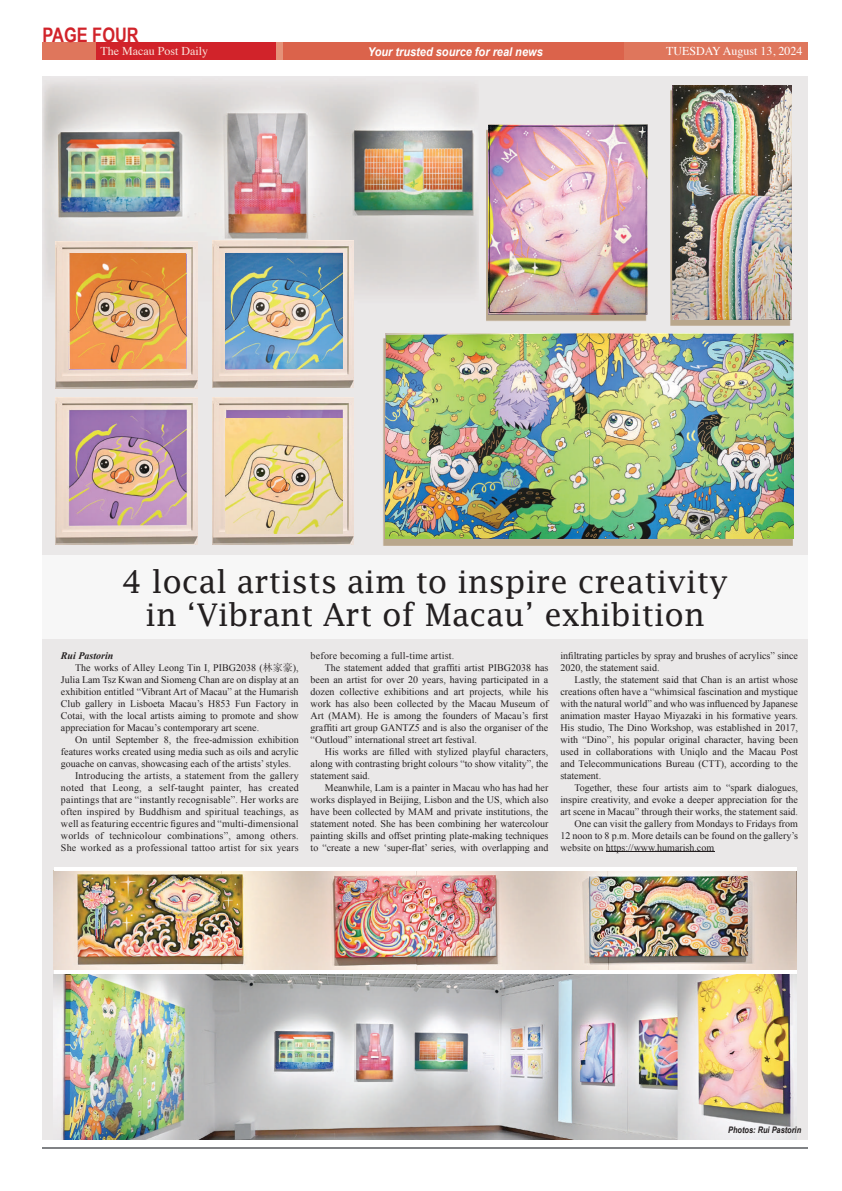
<style>
.page{position:relative;width:842px;height:1191px;background:#fff}
.page>*{position:absolute;margin:0;border:0;box-sizing:border-box;transform-origin:0 0}
.t1{font:31.2px/33px "Lucida Fax";color:#231f20;text-align:center}
.t2{font:700 20px "Arial Narrow";color:#d1232a}
.t3{font:italic 700 12.1px "Arial";color:#fff;scale:.91 1}
.t4{font:12px "Times";color:#fff}
.t5{font:12px "Times";color:#f9e5dc}
.t6{font:10px/12px "Times New Roman";color:#231f20}
.t7{font:10px "Times New Roman";letter-spacing:.02em;color:#231f20}
.t8{font:italic 700 10px "Times New Roman";color:#231f20}
.t9{font:italic 700 9px "Arial Narrow";color:#231f20}
.s1{font-family:"Sim Sun"}
</style>
<div class="page">
<div style="left:43px;top:77px;width:765px;height:1063px;background:#eae8e8"></div>
<div style="left:43px;top:555px;width:765px;height:84px;background:#f7f7f7"></div>
<hr style="left:43px;top:1147px;width:765px;height:1px;background:#808285">
<div style="left:43px;top:42px;width:765px;height:17px;background:#df765c"></div>
<div style="left:96px;top:42px;width:181px;height:17px;background:#d1232a"></div>
<svg style="left:277px;top:42px;width:7px;height:17px"></svg>
<div style="left:284px;top:42px;width:340px;height:17px;background:#db634b"></div>
<hr style="left:606px;top:851px;width:108px;height:1px;background:#231f20">
<img style="left:54px;top:974px;width:743px;height:166px">
<img style="left:43px;top:84px;width:436px;height:246px">
<img style="left:383px;top:338px;width:410px;height:207px">
<img style="left:385px;top:333px;width:409px;height:206px">
<img style="left:54px;top:870px;width:742px;height:99px">
<img style="left:670px;top:90px;width:120px;height:235px">
<img style="left:672px;top:85px;width:119px;height:234px">
<img style="left:486px;top:130px;width:160px;height:191px">
<img style="left:488px;top:124px;width:159px;height:190px">
<img style="left:56px;top:397px;width:141px;height:147px">
<img style="left:56px;top:241px;width:141px;height:147px">
<img style="left:212px;top:241px;width:141px;height:147px">
<img style="left:212px;top:397px;width:141px;height:147px">
<img style="left:70px;top:254px;width:115px;height:115px">
<img style="left:225px;top:253px;width:117px;height:115px">
<img style="left:226px;top:419px;width:117px;height:114px">
<hr style="left:54px;top:970px;width:743px;height:3px;background:#fff">
<hr style="left:54px;top:867px;width:743px;height:3px;background:#fff">
<h2 class="t2" style="left:42px;top:23px;width:98px">PAGE FOUR</h2>
<p class="t5" style="left:100px;top:46px;width:109px">The Macau Post Daily</p>
<p class="t4" style="left:666px;top:46px;width:138px">TUESDAY August 13, 2024</p>
<p class="t3" style="left:368px;top:45px;width:194px">Your trusted source for real news</p>
<h1 class="t1" style="left:122px;top:565px;width:607px">4 local artists aim to inspire creativity in ‘Vibrant Art of Macau’ exhibition</h1>
<p class="t8" style="left:61px;top:649px;width:54px">Rui Pastorin</p>
<p class="t6" style="left:75px;top:661px;width:225px">The works of Alley Leong Tin I, PIBG2038 (<span class="s1">林家豪</span>),</p>
<p class="t6" style="left:61px;top:673px;width:239px">Julia Lam Tsz Kwan and Siomeng Chan are on display at an</p>
<p class="t6" style="left:61px;top:685px;width:239px">exhibition entitled “Vibrant Art of Macau” at the Humarish</p>
<p class="t6" style="left:61px;top:697px;width:239px">Club gallery in Lisboeta Macau’s H853 Fun Factory in</p>
<p class="t6" style="left:61px;top:709px;width:239px">Cotai, with the local artists aiming to promote and show</p>
<p class="t6" style="left:61px;top:721px;width:200px">appreciation for Macau’s contemporary art scene.</p>
<p class="t6" style="left:75px;top:733px;width:225px">On until September 8, the free-admission exhibition</p>
<p class="t6" style="left:61px;top:745px;width:239px">features works created using media such as oils and acrylic</p>
<p class="t6" style="left:61px;top:757px;width:232px">gouache on canvas, showcasing each of the artists’ styles.</p>
<p class="t7" style="left:75px;top:769px;width:225px">Introducing the artists, a statement from the gallery</p>
<p class="t7" style="left:61px;top:781px;width:239px">noted that Leong, a self-taught painter, has created</p>
<p class="t7" style="left:61px;top:793px;width:239px">paintings that are “instantly recognisable”. Her works are</p>
<p class="t7" style="left:61px;top:805px;width:239px">often inspired by Buddhism and spiritual teachings, as</p>
<p class="t7" style="left:61px;top:817px;width:239px">well as featuring eccentric figures and “multi-dimensional</p>
<p class="t7" style="left:61px;top:829px;width:239px">worlds of technicolour combinations”, among others.</p>
<p class="t7" style="left:61px;top:841px;width:239px">She worked as a professional tattoo artist for six years</p>
<p class="t7" style="left:311px;top:650px;width:145px">before becoming a full-time artist.</p>
<p class="t6" style="left:325px;top:661px;width:225px">The statement added that graffiti artist PIBG2038 has</p>
<p class="t6" style="left:311px;top:673px;width:239px">been an artist for over 20 years, having participated in a</p>
<p class="t6" style="left:311px;top:685px;width:239px">dozen collective exhibitions and art projects, while his</p>
<p class="t6" style="left:311px;top:697px;width:239px">work has also been collected by the Macau Museum of</p>
<p class="t6" style="left:311px;top:709px;width:239px">Art (MAM). He is among the founders of Macau’s first</p>
<p class="t6" style="left:311px;top:721px;width:239px">graffiti art group GANTZ5 and is also the organiser of the</p>
<p class="t6" style="left:311px;top:733px;width:168px">“Outloud” international street art festival.</p>
<p class="t6" style="left:325px;top:745px;width:225px">His works are filled with stylized playful characters,</p>
<p class="t6" style="left:311px;top:757px;width:239px">along with contrasting bright colours “to show vitality”, the</p>
<p class="t6" style="left:311px;top:769px;width:61px">statement said.</p>
<p class="t6" style="left:325px;top:781px;width:225px">Meanwhile, Lam is a painter in Macau who has had her</p>
<p class="t6" style="left:311px;top:793px;width:239px">works displayed in Beijing, Lisbon and the US, which also</p>
<p class="t6" style="left:311px;top:805px;width:239px">have been collected by MAM and private institutions, the</p>
<p class="t6" style="left:311px;top:817px;width:239px">statement noted. She has been combining her watercolour</p>
<p class="t6" style="left:311px;top:829px;width:239px">painting skills and offset printing plate-making techniques</p>
<p class="t6" style="left:311px;top:841px;width:239px">to “create a new ‘super-flat’ series, with overlapping and</p>
<p class="t6" style="left:560px;top:649px;width:239px">infiltrating particles by spray and brushes of acrylics” since<br>2020, the statement said.</p>
<p class="t6" style="left:560px;top:673px;width:239px;text-align:justify;text-indent:14px">Lastly, the statement said that Chan is an artist whose creations often have a “whimsical fascination and mystique with the natural world” and who was influenced by Japanese animation master Hayao Miyazaki in his formative years.<br>His studio, The Dino Workshop, was established in 2017, with “Dino”, his popular original character, having been used in collaborations with Uniqlo and the Macau Post and Telecommunications Bureau (CTT), according to the statement.</p>
<p class="t6" style="left:574px;top:781px;width:225px">Together, these four artists aim to “spark dialogues,</p>
<p class="t6" style="left:560px;top:793px;width:239px">inspire creativity, and evoke a deeper appreciation for the</p>
<p class="t6" style="left:560px;top:805px;width:239px">art scene in Macau” through their works, the statement said.</p>
<p class="t6" style="left:574px;top:817px;width:225px">One can visit the gallery from Mondays to Fridays from</p>
<p class="t6" style="left:560px;top:829px;width:239px">12 noon to 8 p.m. More details can be found on the gallery’s</p>
<p class="t6" style="left:560px;top:841px;width:155px">website on https://www.humarish.com</p>
<p class="t9" style="left:728px;top:1124px;width:74px">Photos: Rui Pastorin</p>
</div>
